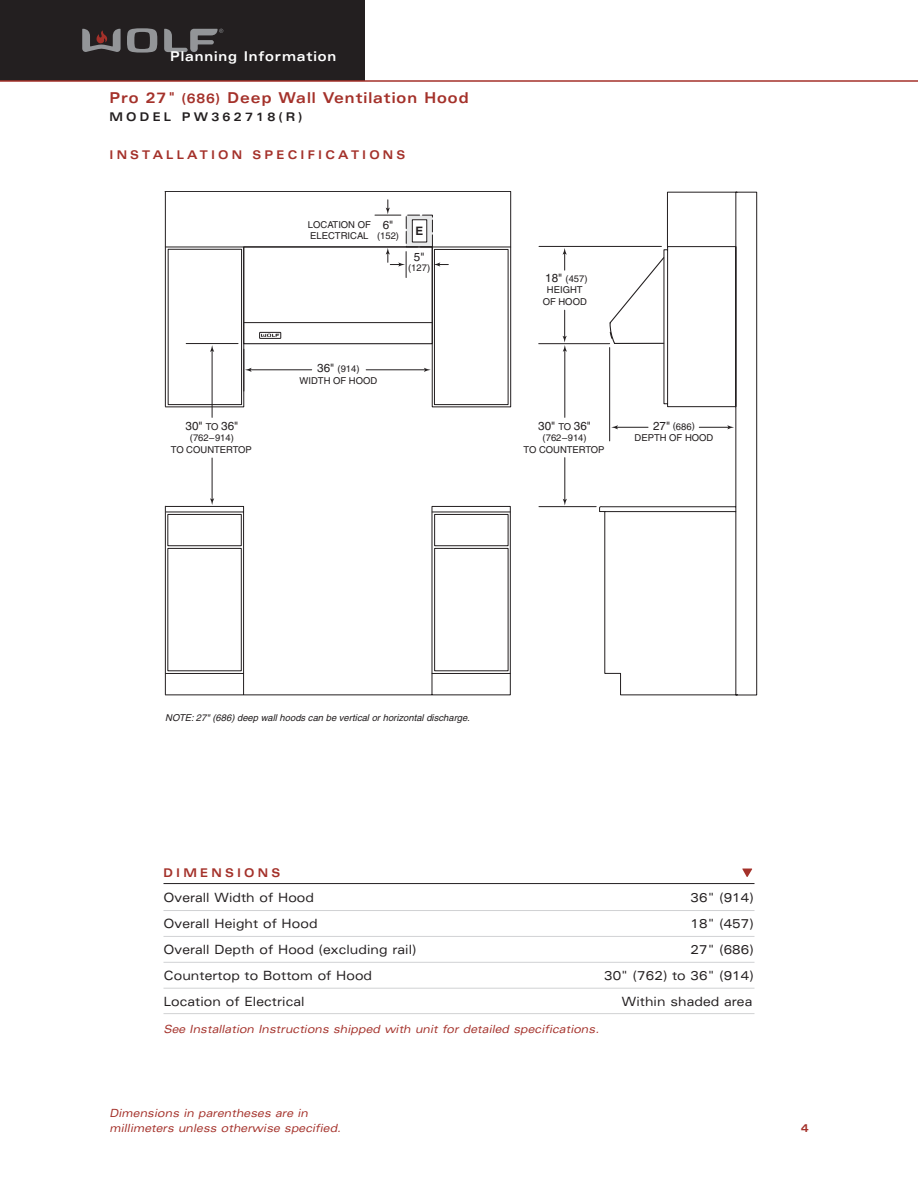
<style>
.page{position:relative;width:918px;height:1188px;background:#fff}
.page>*{position:absolute;margin:0;border:0;box-sizing:border-box;transform-origin:0 0}
.t1{font:700 expanded 15px "Univers";letter-spacing:.075em;color:#a4312a;scale:.88 1}
.t2{font:700 expanded 13.5px "Univers";letter-spacing:.075em;color:#fff;scale:.88 1}
.t3{font:expanded 12.75px "Univers";letter-spacing:.005em;color:#231f20;scale:.9 1}
.t4{font:700 expanded 12px "Univers";letter-spacing:.295em;color:#a4312a;scale:.9 1}
.t5{font:700 expanded 12px "Univers";letter-spacing:.295em;color:#231f20;scale:.9 1}
.t6{font:11.7px "Helvetica";color:#231f20}
.t7{font:700 11.7px "Helvetica";color:#231f20}
.t8{font:italic expanded 11.25px/15px "Univers";color:#a4312a;scale:.9 1}
.t9{font:700 expanded 11.25px "Univers";color:#a4312a;scale:.9 1}
.t10{font:9.45px/11.7px "Helvetica";color:#231f20;text-align:center}
.t11{font:italic 9.45px "Helvetica";color:#231f20}
.s1{font-size:13.5px}
.s2{font-size:9.45px}
.s3{font-size:11.7px}
</style>
<div class="page">
<svg style="left:165px;top:191px;width:592px;height:505px"></svg>
<svg style="left:609px;top:256px;width:56px;height:89px"></svg>
<hr style="left:165px;top:506px;width:1px;height:189px;background:#231f20">
<hr style="left:165px;top:191px;width:1px;height:216px;background:#231f20">
<hr style="left:165px;top:247px;width:346px;height:1px;background:#231f20">
<hr style="left:244px;top:322px;width:188px;height:1px;background:#231f20">
<div style="left:243px;top:246px;width:190px;height:98px;border:1px solid #231f20"></div>
<div style="left:259px;top:332px;width:22px;height:7px;border:1px solid #231f20"></div>
<svg style="left:261px;top:334px;width:20px;height:3px"></svg>
<hr style="left:186px;top:343px;width:52px;height:1px;background:#231f20">
<svg style="left:210px;top:345px;width:4px;height:7px"></svg>
<hr style="left:212px;top:350px;width:1px;height:67px;background:#231f20">
<svg style="left:210px;top:498px;width:4px;height:7px"></svg>
<hr style="left:212px;top:458px;width:1px;height:42px;background:#231f20">
<hr style="left:565px;top:350px;width:1px;height:67px;background:#231f20">
<svg style="left:563px;top:499px;width:4px;height:6px"></svg>
<hr style="left:565px;top:458px;width:1px;height:43px;background:#231f20">
<svg style="left:563px;top:310px;width:4px;height:42px"></svg>
<svg style="left:563px;top:248px;width:4px;height:22px"></svg>
<hr style="left:539px;top:246px;width:122px;height:1px;background:#231f20">
<hr style="left:539px;top:343px;width:71px;height:1px;background:#231f20">
<svg style="left:727px;top:425px;width:7px;height:4px"></svg>
<hr style="left:699px;top:427px;width:30px;height:1px;background:#231f20">
<svg style="left:611px;top:425px;width:7px;height:4px"></svg>
<hr style="left:616px;top:427px;width:32px;height:1px;background:#231f20">
<hr style="left:609px;top:348px;width:1px;height:93px;background:#231f20">
<hr style="left:539px;top:506px;width:57px;height:1px;background:#231f20">
<hr style="left:164px;top:883px;width:590px;height:1px;background:#231f20">
<hr style="left:164px;top:910px;width:590px;height:1px;background:#d1d2d4">
<hr style="left:164px;top:936px;width:590px;height:1px;background:#d1d2d4">
<hr style="left:164px;top:962px;width:590px;height:1px;background:#d1d2d4">
<hr style="left:164px;top:988px;width:590px;height:1px;background:#d1d2d4">
<hr style="left:164px;top:1013px;width:590px;height:1px;background:#d1d2d4">
<svg style="left:742px;top:869px;width:10px;height:8px"></svg>
<div style="left:0;top:0;width:364px;height:81px;background:#231f20"></div>
<svg style="left:127px;top:28px;width:30px;height:25px"></svg>
<svg style="left:82px;top:29px;width:39px;height:23px"></svg>
<svg style="left:164px;top:29px;width:59px;height:23px"></svg>
<hr style="left:0;top:80px;width:918px;height:2px;background:#a4312a">
<p class="t2" style="left:170px;top:51px;width:190px">Planning Information</p>
<p class="t1" style="left:110px;top:92px;width:409px">Pro 27" <span class="s1">(686)</span> Deep Wall Ventilation Hood</p>
<p class="t5" style="left:110px;top:112px;width:216px">MODEL PW362718(R)</p>
<p class="t4" style="left:110px;top:150px;width:330px">INSTALLATION SPECIFICATIONS</p>
<p class="t6" style="left:383px;top:221px;width:12px">6"</p>
<p class="t10" style="left:377px;top:231px;width:24px">(152)</p>
<p class="t10" style="left:308px;top:219px;width:64px;text-align:left">LOCATION OF<br>ELECTRICAL</p>
<p class="t7" style="left:416px;top:227px;width:9px">E</p>
<p class="t6" style="left:186px;top:421px;width:54px">30" <span class="s2">TO</span> 36"</p>
<p class="t10" style="left:171px;top:433px;width:82px">(762–914)<br>TO COUNTERTOP</p>
<p class="t6" style="left:414px;top:252px;width:12px">5"</p>
<p class="t10" style="left:408px;top:263px;width:24px">(127)</p>
<p class="t10" style="left:300px;top:364px;width:79px"><span class="s3">36"</span> (914)<br>WIDTH OF HOOD</p>
<p class="t10" style="left:543px;top:273px;width:46px"><span class="s3">18"</span> (457)<br>HEIGHT<br>OF HOOD</p>
<p class="t6" style="left:538px;top:421px;width:54px">30" <span class="s2">TO</span> 36"</p>
<p class="t10" style="left:524px;top:433px;width:82px">(762–914)<br>TO COUNTERTOP</p>
<p class="t10" style="left:635px;top:421px;width:80px"><span class="s3">27"</span> (686)<br>DEPTH OF HOOD</p>
<p class="t11" style="left:165px;top:714px;width:308px">NOTE:27" (686) deep wall hoods can be vertical or horizontal discharge.</p>
<p class="t4" style="left:163px;top:868px;width:131px">DIMENSIONS</p>
<p class="t3" style="left:163px;top:893px;width:169px">Overall Width of Hood</p>
<p class="t3" style="left:691px;top:893px;width:72px">36" (914)</p>
<p class="t3" style="left:163px;top:919px;width:173px">Overall Height of Hood</p>
<p class="t3" style="left:691px;top:919px;width:72px">18" (457)</p>
<p class="t3" style="left:163px;top:945px;width:282px">Overall Depth of Hood (excluding rail)</p>
<p class="t3" style="left:691px;top:945px;width:72px">27" (686)</p>
<p class="t3" style="left:163px;top:971px;width:233px">Countertop to Bottom of Hood</p>
<p class="t3" style="left:604px;top:971px;width:168px">30" (762) to 36" (914)</p>
<p class="t3" style="left:163px;top:997px;width:158px">Location of Electrical</p>
<p class="t3" style="left:622px;top:997px;width:146px">Within shaded area</p>
<p class="t8" style="left:163px;top:1022px;width:488px">See Installation Instructions shipped with unit for detailed specifications.</p>
<p class="t8" style="left:109px;top:1106px;width:261px">Dimensions in parentheses are in millimeters unless otherwise specified.</p>
<p class="t9" style="left:801px;top:1123px;width:10px">4</p>
</div>
